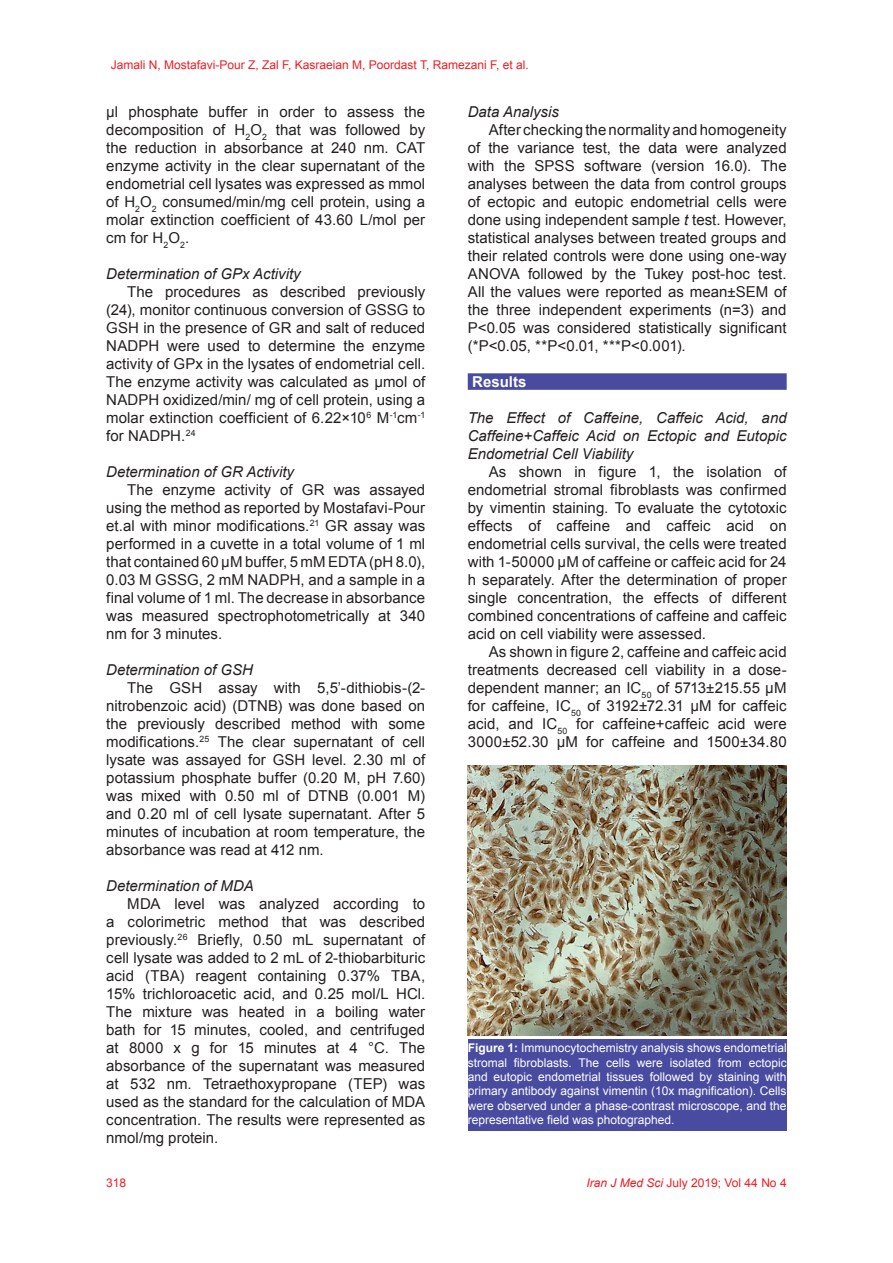
<style>
.page{position:relative;width:893px;height:1263px;background:#fff}
.page>*{position:absolute;margin:0;border:0;box-sizing:border-box;transform-origin:0 0}
.t1{font:15px/18px "Arial";letter-spacing:.005em;color:#231f20;text-align:justify}
.t2{font:italic 15px/18px "Arial";color:#231f20;text-align:justify}
.t3{font:700 15px "Arial";color:#fff}
.t4{font:12px/14.4px "Arial";color:#fff;text-align:justify}
.t5{font:12px "Arial";color:#ee1d23}
.s1{font-style:italic}
.s2{font-weight:700}
</style>
<div class="page">
<div style="left:468px;top:373px;width:319px;height:17px;background:#484b9f"></div>
<img style="left:468px;top:766px;width:319px;height:270px">
<div style="left:468px;top:1039px;width:319px;height:92px;background:#484b9f"></div>
<p class="t5" style="left:111px;top:57px;width:419px">Jamali N, Mostafavi-Pour Z, Zal F, Kasraeian M, Poordast T, Ramezani F, et al.</p>
<p class="t1" style="left:106px;top:103px;width:320px">μl phosphate buffer in order to assess the decomposition of H<sub>2</sub>O<sub>2</sub> that was followed by the reduction in absorbance at 240 nm. CAT enzyme activity in the clear supernatant of the endometrial cell lysates was expressed as mmol of H<sub>2</sub>O<sub>2</sub> consumed/min/mg cell protein, using a molar extinction coefficient of 43.60 L/mol per cm for H<sub>2</sub>O<sub>2</sub>.</p>
<p class="t2" style="left:106px;top:265px;width:196px">Determination of GPx Activity</p>
<p class="t1" style="left:106px;top:283px;width:320px;text-indent:21px">The procedures as described previously (24), monitor continuous conversion of GSSG to GSH in the presence of GR and salt of reduced NADPH were used to determine the enzyme activity of GPx in the lysates of endometrial cell.<br>The enzyme activity was calculated as μmol of NADPH oxidized/min/ mg of cell protein, using a molar extinction coefficient of 6.22×10<sup>6</sup> M<sup>-1</sup>cm<sup>-1 </sup>for NADPH.<sup>24</sup></p>
<p class="t2" style="left:106px;top:463px;width:189px">Determination of GR Activity</p>
<p class="t1" style="left:106px;top:481px;width:320px;text-indent:21px">The enzyme activity of GR was assayed using the method as reported by Mostafavi-Pour et.al with minor modifications.<sup>21</sup> GR assay was performed in a cuvette in a total volume of 1 ml that contained 60 μM buffer, 5 mM EDTA (pH 8.0), 0.03 M GSSG, 2 mM NADPH, and a sample in a final volume of 1 ml. The decrease in absorbance was measured spectrophotometrically at 340 nm for 3 minutes.</p>
<p class="t2" style="left:106px;top:661px;width:148px">Determination of GSH</p>
<p class="t1" style="left:106px;top:679px;width:320px;text-indent:21px">The GSH assay with 5,5’-dithiobis-(2- nitrobenzoic acid) (DTNB) was done based on the previously described method with some modifications.<sup>25</sup> The clear supernatant of cell lysate was assayed for GSH level. 2.30 ml of potassium phosphate buffer (0.20 M, pH 7.60) was mixed with 0.50 ml of DTNB (0.001 M) and 0.20 ml of cell lysate supernatant. After 5 minutes of incubation at room temperature, the absorbance was read at 412 nm.</p>
<p class="t2" style="left:106px;top:877px;width:149px">Determination of MDA</p>
<p class="t1" style="left:106px;top:895px;width:320px;text-indent:21px">MDA level was analyzed according to a colorimetric method that was described previously.<sup>26</sup> Briefly, 0.50 mL supernatant of cell lysate was added to 2 mL of 2-thiobarbituric acid (TBA) reagent containing 0.37% TBA, 15% trichloroacetic acid, and 0.25 mol/L HCl.<br>The mixture was heated in a boiling water bath for 15 minutes, cooled, and centrifuged at 8000 x g for 15 minutes at 4 °C. The absorbance of the supernatant was measured at 532 nm. Tetraethoxypropane (TEP) was used as the standard for the calculation of MDA concentration. The results were represented as nmol/mg protein.</p>
<p class="t2" style="left:468px;top:103px;width:93px">Data Analysis</p>
<p class="t1" style="left:468px;top:121px;width:320px;text-indent:21px">After checking the normality and homogeneity of the variance test, the data were analyzed with the SPSS software (version 16.0). The analyses between the data from control groups of ectopic and eutopic endometrial cells were done using independent sample <span class="s1">t</span> test. However, statistical analyses between treated groups and their related controls were done using one-way ANOVA followed by the Tukey post-hoc test.<br>All the values were reported as mean±SEM of the three independent experiments (n=3) and P&lt;0.05 was considered statistically significant (*P&lt;0.05, **P&lt;0.01, ***P&lt;0.001).</p>
<p class="t3" style="left:472px;top:372px;width:56px">Results</p>
<p class="t2" style="left:468px;top:409px;width:320px">The Effect of Caffeine, Caffeic Acid, and Caffeine+Caffeic Acid on Ectopic and Eutopic Endometrial Cell Viability</p>
<p class="t1" style="left:468px;top:463px;width:320px;text-indent:21px">As shown in figure 1, the isolation of endometrial stromal fibroblasts was confirmed by vimentin staining. To evaluate the cytotoxic effects of caffeine and caffeic acid on endometrial cells survival, the cells were treated with 1-50000 µM of caffeine or caffeic acid for 24 h separately. After the determination of proper single concentration, the effects of different combined concentrations of caffeine and caffeic acid on cell viability were assessed.</p>
<p class="t1" style="left:468px;top:643px;width:320px;text-indent:21px">As shown in figure 2, caffeine and caffeic acid treatments decreased cell viability in a dose&shy;dependent manner; an IC<sub>50</sub> of 5713±215.55 μM for caffeine, IC<sub>50</sub> of 3192±72.31 μM for caffeic acid, and IC<sub>50</sub> for caffeine+caffeic acid were 3000±52.30 μM for caffeine and 1500±34.80</p>
<p class="t4" style="left:468px;top:1041px;width:320px"><span class="s2">Figure 1:</span> Immunocytochemistry analysis shows endometrial stromal fibroblasts. The cells were isolated from ectopic and eutopic endometrial tissues followed by staining with primary antibody against vimentin (10x magnification). Cells were observed under a phase-contrast microscope, and the representative field was photographed.</p>
<p class="t5" style="left:106px;top:1175px;width:22px">318</p>
<p class="t5" style="left:587px;top:1175px;width:202px"><span class="s1">Iran J Med Sci</span> July 2019; Vol 44 No 4</p>
</div>
